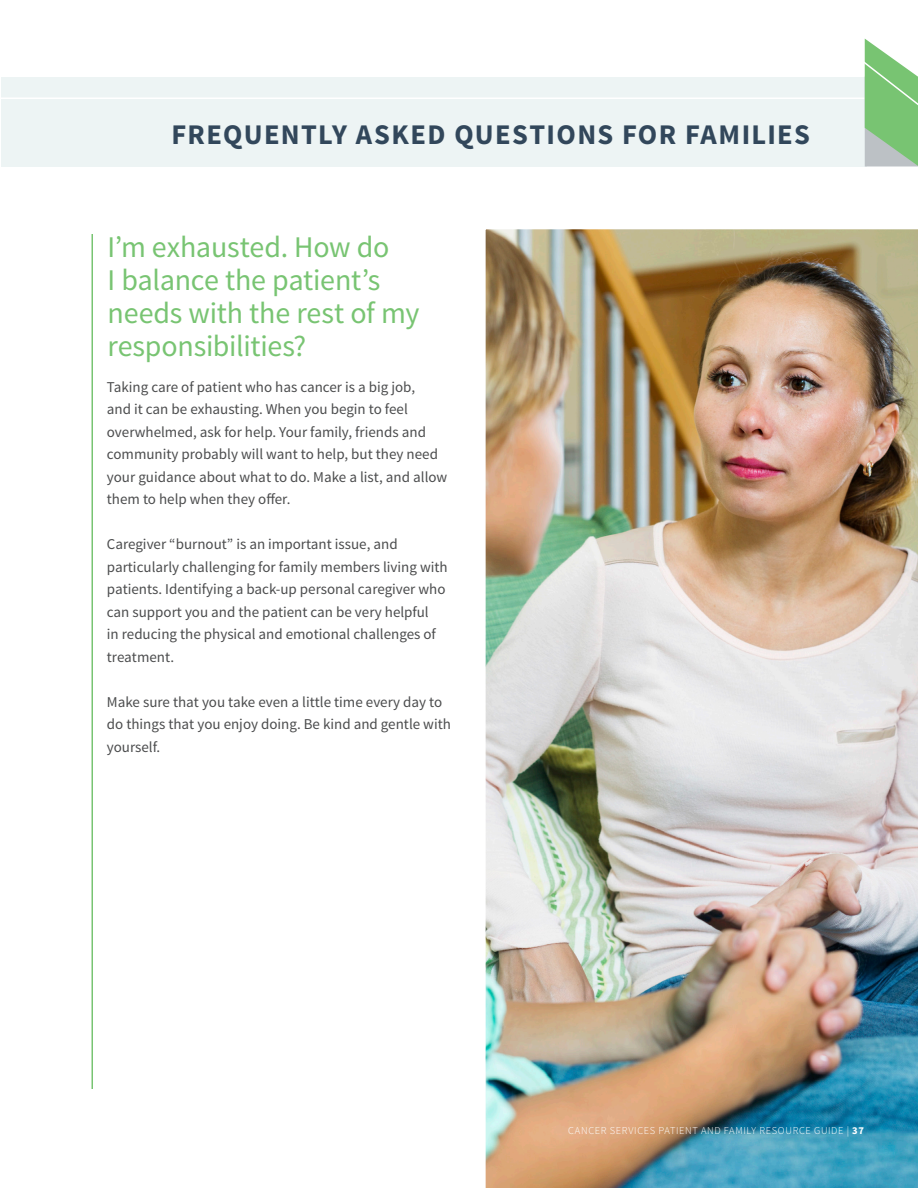
<style>
.page{position:relative;width:918px;height:1188px;background:#fff}
.page>*{position:absolute;margin:0;border:0;box-sizing:border-box;transform-origin:0 0}
.Body{font:30px/33px "Source Sans Pro";letter-spacing:-.01em;color:#78c472}
.t1{font:700 28.5px "Source Sans Pro";letter-spacing:.05em;color:#32475b}
.Body-2{font:15px/22.5px "Source Sans Pro";color:#4b4c4d}
.t2{font:300 10.5px "Source Sans Pro";letter-spacing:.06em;color:#fff}
.s1{font-weight:700}
</style>
<div class="page">
<img style="left:485px;top:229px;width:433px;height:959px">
<div style="left:1px;top:77px;width:866px;height:89px;background:#edf4f4"></div>
<hr style="left:1px;top:98px;width:864px;height:1px;background:#fff">
<svg style="left:864px;top:39px;width:54px;height:127px"></svg>
<hr style="left:92px;top:234px;width:1px;height:855px;background:#78c472">
<p class="t1" style="left:172px;top:116px;width:640px">FREQUENTLY ASKED QUESTIONS FOR FAMILIES</p>
<p class="Body" style="left:108px;top:231px;width:313px">I’m exhausted. How do<br>I balance the patient’s needs with the rest of my responsibilities?</p>
<p class="Body-2" style="left:107px;top:376px;width:342px">Taking care of patient who has cancer is a big job,<br>and it can be exhausting. When you begin to feel overwhelmed, ask for help. Your family, friends and community probably will want to help, but they need your guidance about what to do. Make a list, and allow them to help when they offer.</p>
<p class="Body-2" style="left:107px;top:533px;width:342px">Caregiver “burnout” is an important issue, and particularly challenging for family members living with patients. Identifying a back-up personal caregiver who can support you and the patient can be very helpful<br>in reducing the physical and emotional challenges of treatment.</p>
<p class="Body-2" style="left:107px;top:691px;width:346px">Make sure that you take even a little time every day to do things that you enjoy doing. Be kind and gentle with yourself.</p>
<p class="t2" style="left:568px;top:1124px;width:297px">CANCER SERVICES PATIENT AND FAMILY RESOURCE GUIDE | <span class="s1">37</span></p>
</div>
